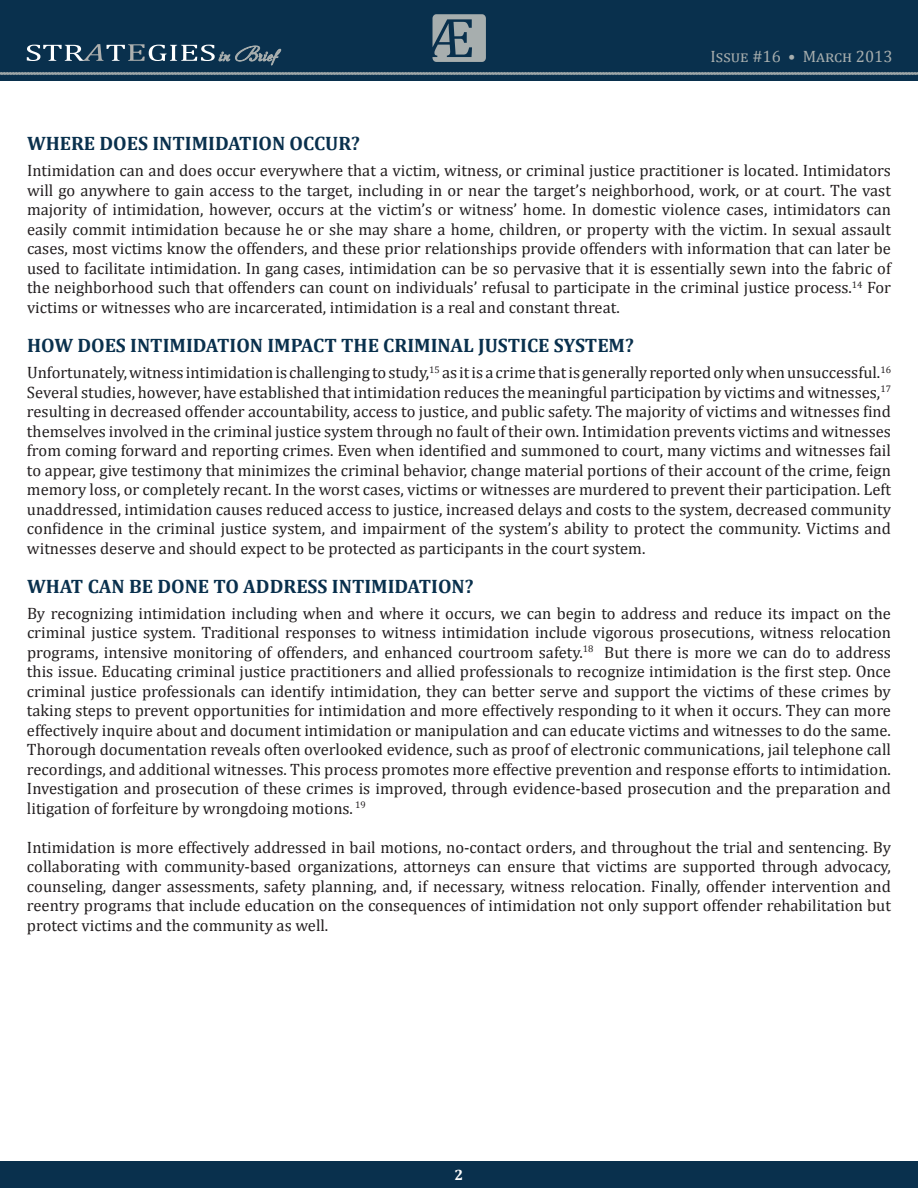
<style>
.page{position:relative;width:918px;height:1188px;background:#fff}
.page>*{position:absolute;margin:0;border:0;box-sizing:border-box;transform-origin:0 0}
.t1{font:700 19.5px "Cambria";color:#09304d}
.t2{font:16.5px/19.5px "Cambria";color:#231f20;text-align:justify}
.t3{font:16.5px "Cambria";color:#a7aeae}
.t4{font:700 15px "Cambria";color:#fff}
</style>
<div class="page">
<div style="left:0;top:1161px;width:918px;height:27px;background:#09304d"></div>
<div style="left:0;top:0;width:918px;height:81px;background:#09304d"></div>
<svg style="left:0;top:72px;width:918px;height:3px"></svg>
<svg style="left:27px;top:44px;width:254px;height:21px"></svg>
<p class="t3" style="left:711px;top:46px;width:183px">Issue #16 • March 2013</p>
<p class="t1" style="left:27px;top:130px;width:136px">WHERE DOES INTI</p>
<p class="t1" style="left:192px;top:130px;width:170px">MIDATION OCCUR?</p>
<p class="t2" style="left:27px;top:161px;width:866px">Intimidation can and does occur everywhere that a victim, witness, or criminal justice practitioner is located. Intimidators will go anywhere to gain access to the target, including in or near the target’s neighborhood, work, or at court. The vast majority of intimidation, however, occurs at the victim’s or witness’ home. In domestic violence cases, intimidators can easily commit intimidation because he or she may share a home, children, or property with the victim. In sexual assault cases, most victims know the offenders, and these prior relationships provide offenders with information that can later be used to facilitate intimidation. In gang cases, intimidation can be so pervasive that it is essentially sewn into the fabric of the neighborhood such that offenders can count on individuals’ refusal to participate in the criminal justice process.<sup>14</sup> For victims or witnesses who are incarcerated, intimidation is a real and constant threat.</p>
<p class="t1" style="left:27px;top:332px;width:114px">HOW DOES INTI</p>
<p class="t1" style="left:170px;top:332px;width:466px">MIDATION IMPACT THE CRIMINAL JUSTICE SYSTEM?</p>
<p class="t2" style="left:27px;top:363px;width:866px">Unfortunately, witness intimidation is challenging to study,<sup>15</sup> as it is a crime that is generally reported only when unsuccessful.<sup>16<br></sup>Several studies, however, have established that intimidation reduces the meaningful participation by victims and witnesses,<sup>17 </sup>resulting in decreased offender accountability, access to justice, and public safety. The majority of victims and witnesses find themselves involved in the criminal justice system through no fault of their own. Intimidation prevents victims and witnesses from coming forward and reporting crimes. Even when identified and summoned to court, many victims and witnesses fail to appear, give testimony that minimizes the criminal behavior, change material portions of their account of the crime, feign memory loss, or completely recant. In the worst cases, victims or witnesses are murdered to prevent their participation. Left unaddressed, intimidation causes reduced access to justice, increased delays and costs to the system, decreased community confidence in the criminal justice system, and impairment of the system’s ability to protect the community. Victims and witnesses deserve and should expect to be protected as participants in the court system.</p>
<p class="t1" style="left:27px;top:572px;width:316px">WHAT CAN BE DONE TO ADDRESS INTI</p>
<p class="t1" style="left:371px;top:572px;width:104px">MIDATION?</p>
<p class="t2" style="left:27px;top:603px;width:866px">By recognizing intimidation including when and where it occurs, we can begin to address and reduce its impact on the criminal justice system. Traditional responses to witness intimidation include vigorous prosecutions, witness relocation programs, intensive monitoring of offenders, and enhanced courtroom safety.<sup>18</sup> But there is more we can do to address this issue. Educating criminal justice practitioners and allied professionals to recognize intimidation is the first step. Once criminal justice professionals can identify intimidation, they can better serve and support the victims of these crimes by taking steps to prevent opportunities for intimidation and more effectively responding to it when it occurs. They can more effectively inquire about and document intimidation or manipulation and can educate victims and witnesses to do the same.<br>Thorough documentation reveals often overlooked evidence, such as proof of electronic communications, jail telephone call recordings, and additional witnesses. This process promotes more effective prevention and response efforts to intimidation.<br>Investigation and prosecution of these crimes is improved, through evidence-based prosecution and the preparation and litigation of forfeiture by wrongdoing motions. <sup>19</sup></p>
<p class="t2" style="left:27px;top:837px;width:866px">Intimidation is more effectively addressed in bail motions, no-contact orders, and throughout the trial and sentencing. By collaborating with community-based organizations, attorneys can ensure that victims are supported through advocacy, counseling, danger assessments, safety planning, and, if necessary, witness relocation. Finally, offender intervention and reentry programs that include education on the consequences of intimidation not only support offender rehabilitation but protect victims and the community as well.</p>
<p class="t4" style="left:455px;top:1165px;width:10px">2</p>
</div>
